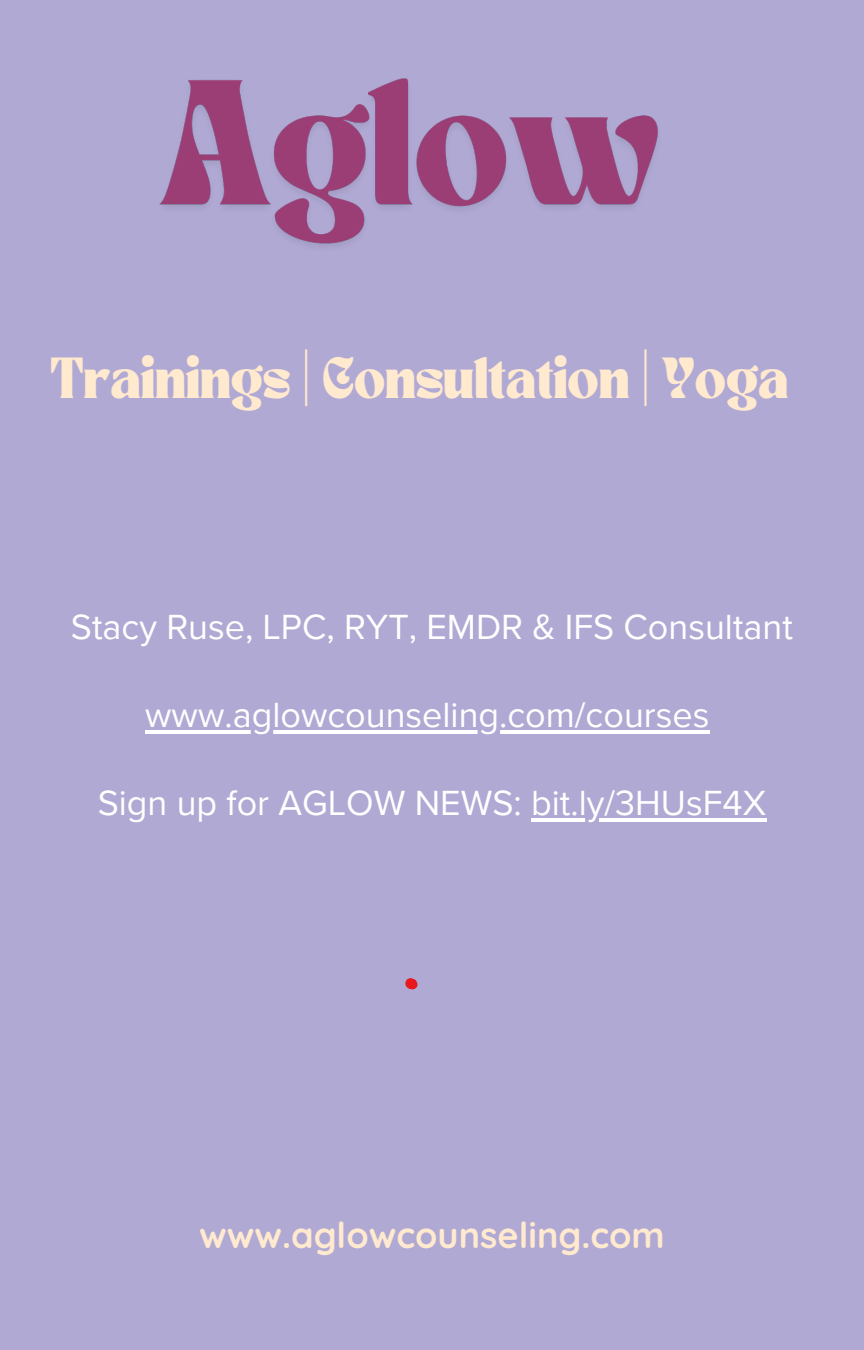
<style>
.page{position:relative;width:864px;height:1350px;background:#b0a9d4}
.page>*{position:absolute;margin:0;border:0;box-sizing:border-box;transform-origin:0 0}
.t1{font:40.5px "TANNIMBUS";color:#ffe9cf}
.t2{font:36px "Proxima Nova";color:#fff}
.t3{font:700 36px "Quicksand";color:#ffe9cf}
</style>
<div class="page">
<img style="left:159px;top:78px;width:499px;height:168px">
<hr style="left:145px;top:731px;width:564px;height:3px;background:#fff">
<hr style="left:531px;top:818px;width:235px;height:4px;background:#fff">
<svg style="left:405px;top:978px;width:13px;height:11px"></svg>
<p class="t1" style="left:50px;top:355px;width:739px">Trainings | Consultation | Yoga</p>
<p class="t2" style="left:71px;top:606px;width:723px">Stacy Ruse, LPC, RYT, EMDR &amp; IFS Consultant</p>
<p class="t2" style="left:145px;top:694px;width:566px">www.aglowcounseling.com/courses</p>
<h3 class="t2" style="left:98px;top:782px;width:670px">Sign up for AGLOW NEWS: bit.ly/3HUsF4X</h3>
<h2 class="t3" style="left:199px;top:1212px;width:467px">www.aglowcounseling.com</h2>
</div>
